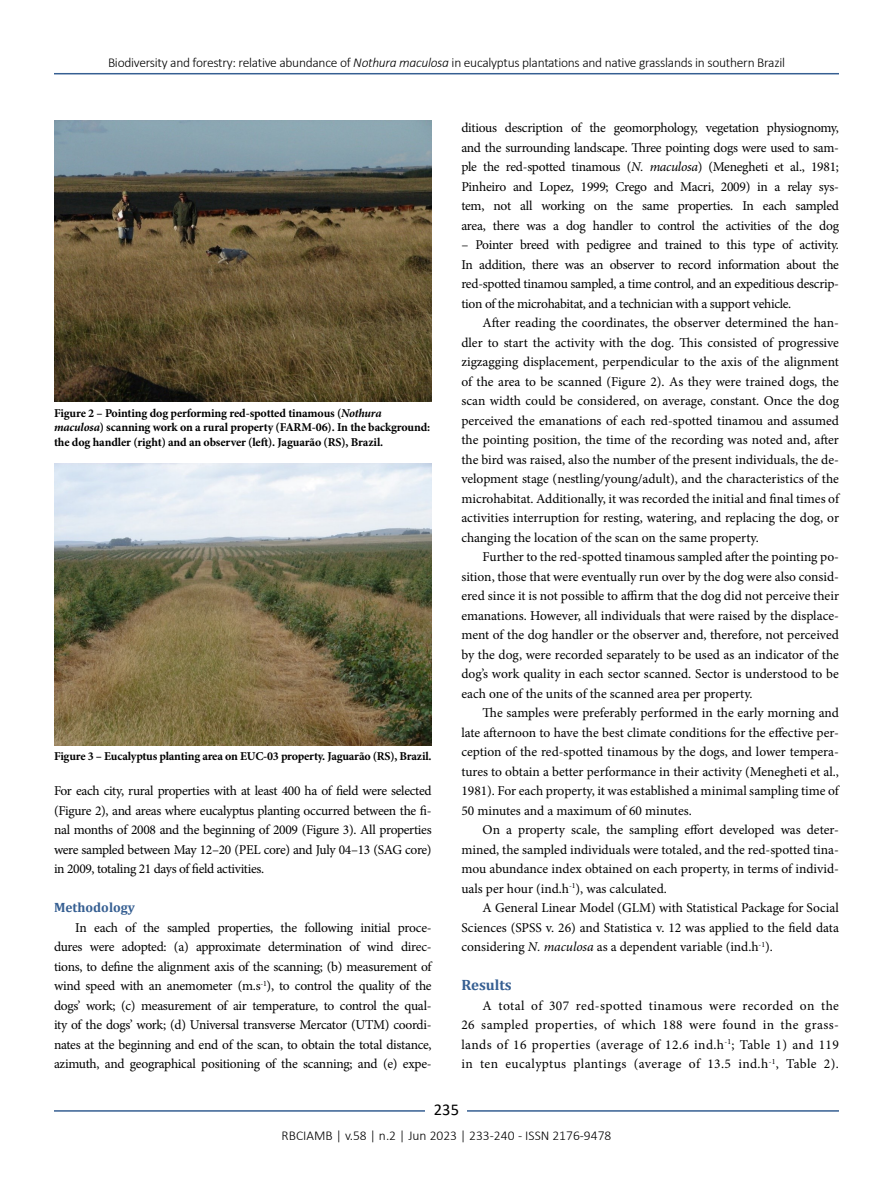
<style>
.page{position:relative;width:893px;height:1191px;background:#fff}
.page>*{position:absolute;margin:0;border:0;box-sizing:border-box;transform-origin:0 0}
.t1{font:16.5px "Calibri";color:#000}
.t2{font:700 15px "Cambria";color:#365f92}
.t3{font:13.5px/19.5px "Minion Pro";letter-spacing:-.01em;color:#000;text-align:justify}
.t4{font:300 13.5px "Calibri";letter-spacing:-.02em;color:#000}
.t5{font:300 13.5px "Calibri";color:#000}
.t6{font:700 13.5px "Cambria";color:#365f92}
.t7{font:700 12px/14.4px "Minion Pro";letter-spacing:-.015em;color:#000}
.s1{font-style:italic}
</style>
<div class="page">
<hr style="left:54px;top:73px;width:785px;height:1px;background:#365f92">
<hr style="left:54px;top:1110px;width:785px;height:1px;background:#365f92">
<div style="left:426px;top:1096px;width:41px;height:26px;background:#fff"></div>
<img style="left:54px;top:120px;width:377px;height:282px">
<img style="left:54px;top:463px;width:378px;height:282px">
<p class="t4" style="left:108px;top:54px;width:679px">Biodiversity and forestry: relative abundance of <span class="s1">Nothura maculosa</span> in eucalyptus plantations and native grasslands in southern Brazil</p>
<p class="t7" style="left:54px;top:405px;width:378px">Figure 2 – Pointing dog performing red-spotted tinamous (<span class="s1">Nothura maculosa</span>) scanning work on a rural property (FARM-06). In the background: the dog handler (right) and an observer (left). Jaguarão (RS), Brazil.</p>
<p class="t7" style="left:54px;top:749px;width:379px">Figure 3 – Eucalyptus planting area on EUC-03 property. Jaguarão (RS), Brazil.</p>
<p class="t3" style="left:54px;top:781px;width:379px">For each city, rural properties with at least 400 ha of field were selected (Figure 2), and areas where eucalyptus planting occurred between the fi&shy;nal months of 2008 and the beginning of 2009 (Figure 3). All properties were sampled between May 12–20 (PEL core) and July 04–13 (SAG core) in 2009, totaling 21 days of field activities.</p>
<p class="t6" style="left:54px;top:898px;width:83px">Methodology</p>
<p class="t3" style="left:54px;top:917px;width:379px;text-indent:21px">In each of the sampled properties, the following initial proce&shy;dures were adopted: (a) approximate determination of wind direc&shy;tions, to define the alignment axis of the scanning; (b) measurement of wind speed with an anemometer (m.s<sup>-1</sup>), to control the quality of the dogs’ work; (c) measurement of air temperature, to control the qual&shy;ity of the dogs’ work; (d) Universal transverse Mercator (UTM) coordi&shy;nates at the beginning and end of the scan, to obtain the total distance, azimuth, and geographical positioning of the scanning; and (e) expe-</p>
<p class="t3" style="left:461px;top:118px;width:379px">ditious description of the geomorphology, vegetation physiognomy, and the surrounding landscape. Three pointing dogs were used to sam&shy;ple the red-spotted tinamous (<span class="s1">N. maculosa</span>) (Menegheti et al., 1981; Pinheiro and Lopez, 1999; Crego and Macri, 2009) in a relay sys&shy;tem, not all working on the same properties. In each sampled area, there was a dog handler to control the activities of the dog</p>
<p class="t3" style="left:461px;top:235px;width:379px">– Pointer breed with pedigree and trained to this type of activity.<br>In addition, there was an observer to record information about the red-spotted tinamou sampled, a time control, and an expeditious descrip&shy;tion of the microhabitat, and a technician with a support vehicle.</p>
<p class="t3" style="left:461px;top:313px;width:379px;text-indent:21px">After reading the coordinates, the observer determined the han&shy;dler to start the activity with the dog. This consisted of progressive zigzagging displacement, perpendicular to the axis of the alignment of the area to be scanned (Figure 2). As they were trained dogs, the scan width could be considered, on average, constant. Once the dog perceived the emanations of each red-spotted tinamou and assumed the pointing position, the time of the recording was noted and, after the bird was raised, also the number of the present individuals, the de&shy;velopment stage (nestling/young/adult), and the characteristics of the microhabitat. Additionally, it was recorded the initial and final times of activities interruption for resting, watering, and replacing the dog, or changing the location of the scan on the same property.</p>
<p class="t3" style="left:461px;top:547px;width:379px;text-indent:21px">Further to the red-spotted tinamous sampled after the pointing po&shy;sition, those that were eventually run over by the dog were also consid&shy;ered since it is not possible to affirm that the dog did not perceive their emanations. However, all individuals that were raised by the displace&shy;ment of the dog handler or the observer and, therefore, not perceived by the dog, were recorded separately to be used as an indicator of the dog’s work quality in each sector scanned. Sector is understood to be each one of the units of the scanned area per property.</p>
<p class="t3" style="left:461px;top:703px;width:379px;text-indent:21px">The samples were preferably performed in the early morning and late afternoon to have the best climate conditions for the effective per&shy;ception of the red-spotted tinamous by the dogs, and lower tempera&shy;tures to obtain a better performance in their activity (Menegheti et al., 1981). For each property, it was established a minimal sampling time of 50 minutes and a maximum of 60 minutes.</p>
<p class="t3" style="left:461px;top:820px;width:379px;text-indent:21px">On a property scale, the sampling effort developed was deter&shy;mined, the sampled individuals were totaled, and the red-spotted tina&shy;mou abundance index obtained on each property, in terms of individ&shy;uals per hour (ind.h<sup>-1</sup>), was calculated.</p>
<p class="t3" style="left:461px;top:898px;width:379px;text-indent:21px">A General Linear Model (GLM) with Statistical Package for Social Sciences (SPSS v. 26) and Statistica v. 12 was applied to the field data considering <span class="s1">N. maculosa</span> as a dependent variable (ind.h<sup>-1</sup>).</p>
<p class="t2" style="left:461px;top:974px;width:52px">Results</p>
<p class="t3" style="left:461px;top:996px;width:379px;text-indent:21px">A total of 307 red-spotted tinamous were recorded on the 26 sampled properties, of which 188 were found in the grass&shy;lands of 16 properties (average of 12.6 ind.h<sup>-1</sup>; Table 1) and 119 in ten eucalyptus plantings (average of 13.5 ind.h<sup>-1</sup>, Table 2).</p>
<p class="t1" style="left:434px;top:1098px;width:27px">235</p>
<p class="t5" style="left:282px;top:1126px;width:331px">RBCIAMB | v.58 | n.2 | Jun 2023 | 233-240 - ISSN 2176-9478</p>
</div>
